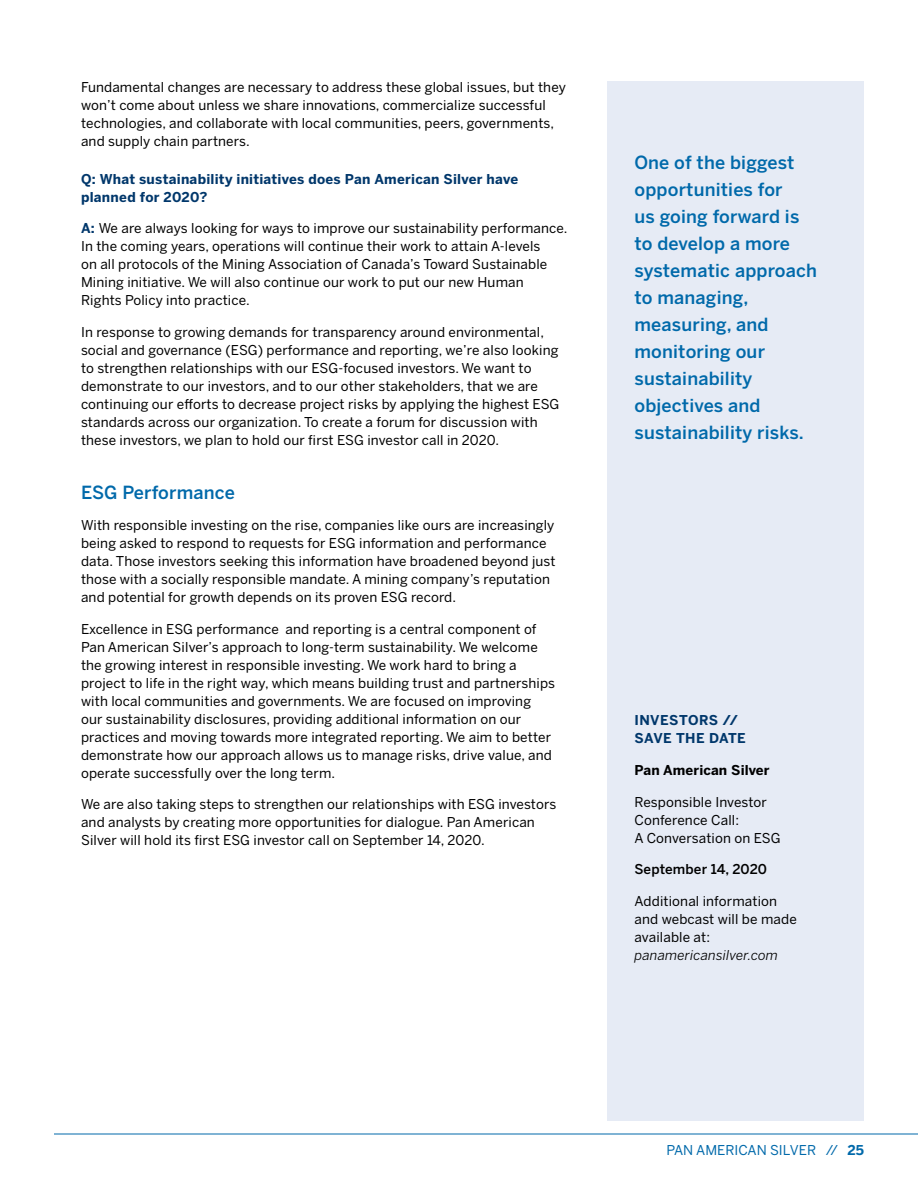
<style>
.page{position:relative;width:918px;height:1188px;background:#fff}
.page>*{position:absolute;margin:0;border:0;box-sizing:border-box;transform-origin:0 0}
.t1{font:500 18px/27px "Benton Sans";letter-spacing:.01em;color:#0069aa}
.t2{font:13.5px/18px "Benton Sans";letter-spacing:.01em;color:#000}
.t3{font:700 13.5px/18px "Benton Sans";letter-spacing:.02em;color:#00376b}
.t4{font:13.5px "Benton Sans";color:#0069aa}
.t5{font:italic 13.5px "Benton Sans";letter-spacing:.01em;color:#000}
.t6{font:700 13.5px "Benton Sans";letter-spacing:.01em;color:#000}
.t7{font:500 13.5px "Benton Sans";letter-spacing:.005em;color:#000}
.s1{font-weight:700;color:#00376b}
.s2{font-weight:700}
</style>
<div class="page">
<hr style="left:54px;top:1134px;width:864px;height:1px;background:#0069aa">
<div style="left:608px;top:81px;width:256px;height:1039px;background:#e6ebf5"></div>
<p class="t2" style="left:81px;top:78px;width:486px">Fundamental changes are necessary to address these global issues, but they won’t come about unless we share innovations, commercialize successful technologies, and collaborate with local communities, peers, governments, and supply chain partners.</p>
<p class="t3" style="left:81px;top:170px;width:439px">Q: What sustainability initiatives does Pan American Silver have planned for 2020?</p>
<p class="t2" style="left:81px;top:219px;width:488px"><span class="s1">A:</span> We are always looking for ways to improve our sustainability performance.<br>In the coming years, operations will continue their work to attain A-levels<br>on all protocols of the Mining Association of Canada’s Toward Sustainable Mining initiative. We will also continue our work to put our new Human Rights Policy into practice.</p>
<p class="t2" style="left:81px;top:323px;width:480px">In response to growing demands for transparency around environmental, social and governance (ESG) performance and reporting, we’re also looking to strengthen relationships with our ESG-focused investors. We want to demonstrate to our investors, and to our other stakeholders, that we are continuing our efforts to decrease project risks by applying the highest ESG standards across our organization. To create a forum for discussion with these investors, we plan to hold our first ESG investor call in 2020.</p>
<h1 class="t1" style="left:81px;top:479px;width:155px">ESG Performance</h1>
<p class="t2" style="left:81px;top:516px;width:476px">With responsible investing on the rise, companies like ours are increasingly being asked to respond to requests for ESG information and performance data. Those investors seeking this information have broadened beyond just those with a socially responsible mandate. A mining company’s reputation and potential for growth depends on its proven ESG record.</p>
<p class="t2" style="left:81px;top:620px;width:476px">Excellence in ESG performance and reporting is a central component of Pan American Silver’s approach to long-term sustainability. We welcome the growing interest in responsible investing. We work hard to bring a project to life in the right way, which means building trust and partnerships with local communities and governments. We are focused on improving our sustainability disclosures, providing additional information on our practices and moving towards more integrated reporting. We aim to better demonstrate how our approach allows us to manage risks, drive value, and operate successfully over the long term.</p>
<p class="t2" style="left:81px;top:795px;width:477px">We are also taking steps to strengthen our relationships with ESG investors and analysts by creating more opportunities for dialogue. Pan American<br>Silver will hold its first ESG investor call on September 14, 2020.</p>
<h1 class="t1" style="left:634px;top:148px;width:184px">One of the biggest opportunities for<br>us going forward is to develop a more systematic approach to managing, measuring, and monitoring our sustainability objectives and sustainability risks.</h1>
<p class="t3" style="left:634px;top:711px;width:113px">INVESTORS //<br>SAVE THE DATE</p>
<p class="t6" style="left:634px;top:762px;width:137px">Pan American Silver</p>
<p class="t2" style="left:634px;top:793px;width:148px">Responsible Investor<br>Conference Call:<br>A Conversation on ESG</p>
<p class="t7" style="left:634px;top:861px;width:134px">September 14, 2020</p>
<p class="t2" style="left:634px;top:892px;width:164px">Additional information and webcast will be made available at:</p>
<p class="t5" style="left:634px;top:947px;width:145px">panamericansilver.com</p>
<p class="t4" style="left:666px;top:1142px;width:199px">PAN AMERICAN SILVER // <span class="s2">25</span></p>
</div>
